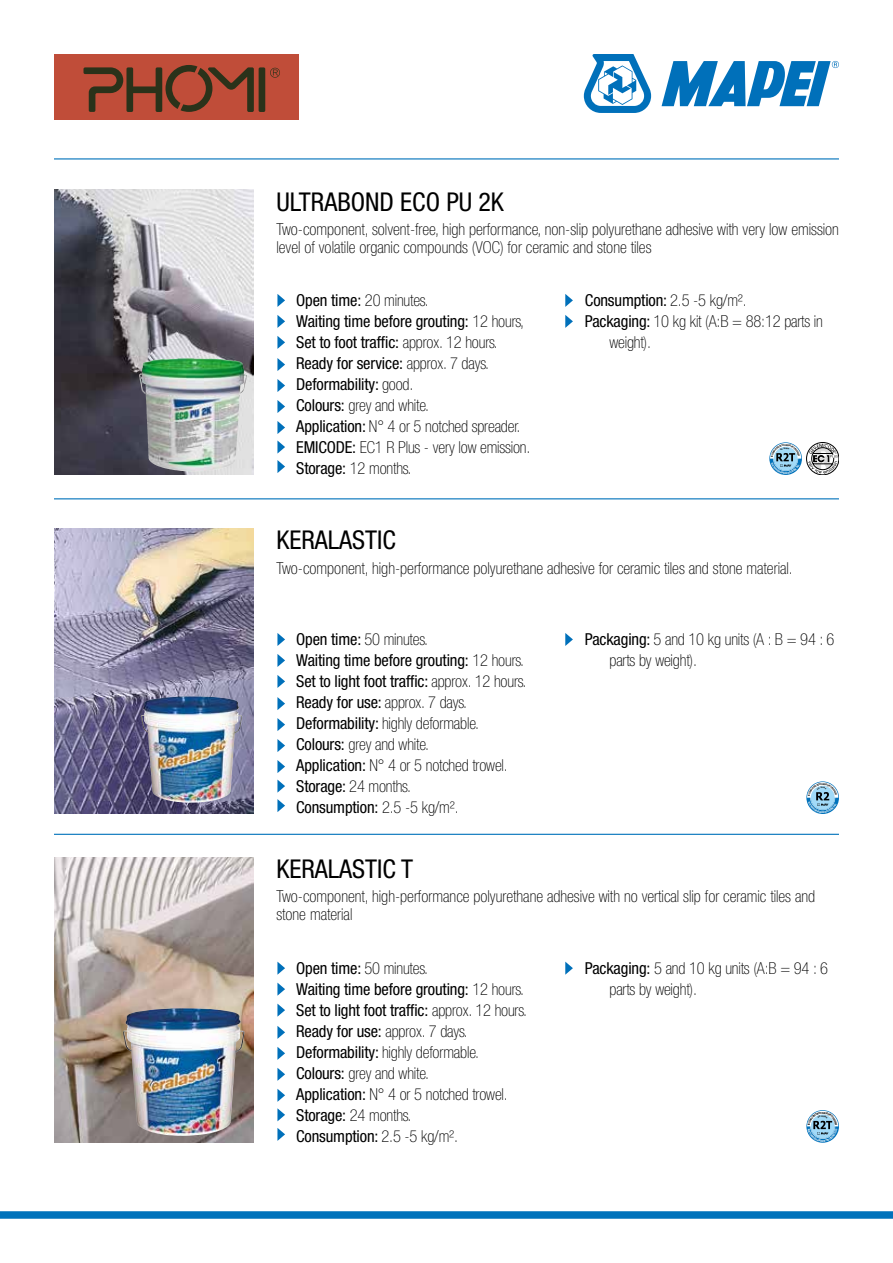
<style>
.page{position:relative;width:893px;height:1263px;background:#fff}
.page>*{position:absolute;margin:0;border:0;box-sizing:border-box;transform-origin:0 0}
.t1{font:condensed 25.95px "Helvetica Neue LT Pro";color:#000}
.t2{font:100 condensed 16.5px/21px "Helvetica Neue LT Pro";color:#000}
.t3{font:condensed 16.5px/21px "Helvetica Neue LT Pro";letter-spacing:-.01em;color:#000}
.s1{font-weight:400}
.s2{font-weight:100}
</style>
<div class="page">
<svg style="left:584px;top:54px;width:67px;height:59px"></svg>
<svg style="left:662px;top:61px;width:177px;height:45px"></svg>
<div style="left:0;top:1211px;width:893px;height:8px;background:#0072bb"></div>
<img style="left:54px;top:189px;width:199px;height:286px">
<img style="left:54px;top:528px;width:200px;height:286px">
<img style="left:54px;top:857px;width:200px;height:286px">
<img style="left:139px;top:358px;width:50px;height:110px">
<img style="left:141px;top:696px;width:102px;height:107px">
<img style="left:123px;top:1008px;width:122px;height:128px">
<hr style="left:54px;top:834px;width:785px;height:1px;background:#0072bb">
<hr style="left:54px;top:498px;width:785px;height:1px;background:#0072bb">
<hr style="left:54px;top:158px;width:785px;height:1px;background:#0072bb">
<svg style="left:806px;top:781px;width:33px;height:33px"></svg>
<svg style="left:806px;top:1110px;width:33px;height:33px"></svg>
<svg style="left:277px;top:358px;width:8px;height:13px"></svg>
<svg style="left:277px;top:697px;width:8px;height:13px"></svg>
<svg style="left:277px;top:1026px;width:8px;height:13px"></svg>
<svg style="left:277px;top:294px;width:8px;height:13px"></svg>
<svg style="left:277px;top:633px;width:8px;height:13px"></svg>
<svg style="left:277px;top:962px;width:8px;height:13px"></svg>
<svg style="left:565px;top:294px;width:8px;height:13px"></svg>
<svg style="left:565px;top:633px;width:8px;height:13px"></svg>
<svg style="left:565px;top:962px;width:8px;height:13px"></svg>
<svg style="left:277px;top:379px;width:8px;height:13px"></svg>
<svg style="left:277px;top:718px;width:8px;height:13px"></svg>
<svg style="left:277px;top:1047px;width:8px;height:13px"></svg>
<svg style="left:277px;top:315px;width:8px;height:13px"></svg>
<svg style="left:277px;top:654px;width:8px;height:13px"></svg>
<svg style="left:277px;top:982px;width:8px;height:14px"></svg>
<svg style="left:565px;top:315px;width:8px;height:13px"></svg>
<svg style="left:277px;top:400px;width:8px;height:13px"></svg>
<svg style="left:277px;top:739px;width:8px;height:13px"></svg>
<svg style="left:277px;top:1068px;width:8px;height:13px"></svg>
<svg style="left:277px;top:336px;width:8px;height:13px"></svg>
<svg style="left:277px;top:675px;width:8px;height:13px"></svg>
<svg style="left:277px;top:1003px;width:8px;height:14px"></svg>
<svg style="left:277px;top:440px;width:8px;height:14px"></svg>
<svg style="left:277px;top:779px;width:8px;height:14px"></svg>
<svg style="left:277px;top:1108px;width:8px;height:13px"></svg>
<svg style="left:277px;top:421px;width:8px;height:13px"></svg>
<svg style="left:277px;top:760px;width:8px;height:13px"></svg>
<svg style="left:277px;top:1089px;width:8px;height:13px"></svg>
<svg style="left:277px;top:460px;width:8px;height:13px"></svg>
<svg style="left:277px;top:799px;width:8px;height:13px"></svg>
<svg style="left:277px;top:1128px;width:8px;height:13px"></svg>
<div style="left:54px;top:54px;width:244px;height:65px;background:#c04d39"></div>
<svg style="left:83px;top:65px;width:197px;height:47px"></svg>
<svg style="left:770px;top:442px;width:69px;height:33px"></svg>
<svg style="left:807px;top:782px;width:31px;height:31px"></svg>
<svg style="left:807px;top:1111px;width:31px;height:31px"></svg>
<h1 class="t1" style="left:276px;top:187px;width:229px">ULTRABOND ECO PU 2K</h1>
<p class="t2" style="left:276px;top:220px;width:564px;line-height:18px">Two-component, solvent-free, high performance, non-slip polyurethane adhesive with very low emission level of volatile organic compounds (VOC) for ceramic and stone tiles</p>
<p class="t2" style="left:296px;top:290px;width:236px"><span class="s1">Open time:</span> 20 minutes.<br><span class="s1">Waiting time before grouting:</span> 12 hours,<br><span class="s1">Set to foot traffic:</span> approx. 12 hours.<br><span class="s1">Ready for service:</span> approx. 7 days.<br><span class="s1">Deformability:</span> good.<br><span class="s1">Colours:</span> grey and white.<br><span class="s1">Application:</span> N° 4 or 5 notched spreader.<br><span class="s1">EMICODE:</span> EC1 R Plus - very low emission.<br><span class="s1">Storage:</span> 12 months.</p>
<p class="t3" style="left:585px;top:289px;width:163px">Consumption: <span class="s2">2.5 -5 kg/m².</span></p>
<p class="t2" style="left:585px;top:311px;width:239px"><span class="s1">Packaging:</span> 10 kg kit (A:B = 88:12 parts in</p>
<p class="t2" style="left:609px;top:332px;width:43px">weight).</p>
<h1 class="t1" style="left:276px;top:525px;width:121px">KERALASTIC</h1>
<p class="t2" style="left:276px;top:558px;width:518px">Two-component, high-performance polyurethane adhesive for ceramic tiles and stone material.</p>
<p class="t3" style="left:296px;top:628px;width:232px">Open time: <span class="s2">50 minutes.<br></span>Waiting time before grouting: <span class="s2">12 hours.<br></span>Set to light foot traffic: <span class="s2">approx. 12 hours.<br></span>Ready for use: <span class="s2">approx. 7 days.<br></span>Deformability: <span class="s2">highly deformable.<br></span>Colours: <span class="s2">grey and white.<br></span>Application: <span class="s2">N° 4 or 5 notched trowel.<br></span>Storage: <span class="s2">24 months.<br></span>Consumption: <span class="s2">2.5 -5 kg/m².</span></p>
<p class="t2" style="left:609px;top:629px;width:226px;text-indent:-25px"><span class="s1">Packaging:</span> 5 and 10 kg units (A : B = 94 : 6 parts by weight).</p>
<h1 class="t1" style="left:276px;top:853px;width:138px">KERALASTIC T</h1>
<p class="t2" style="left:276px;top:888px;width:540px;line-height:18px">Two-component, high-performance polyurethane adhesive with no vertical slip for ceramic tiles and stone material</p>
<p class="t3" style="left:296px;top:957px;width:232px">Open time: <span class="s2">50 minutes.<br></span>Waiting time before grouting: <span class="s2">12 hours.<br></span>Set to light foot traffic: <span class="s2">approx. 12 hours.<br></span>Ready for use: <span class="s2">approx. 7 days.<br></span>Deformability: <span class="s2">highly deformable.<br></span>Colours: <span class="s2">grey and white.<br></span>Application: <span class="s2">N° 4 or 5 notched trowel.<br></span>Storage: <span class="s2">24 months.<br></span>Consumption: <span class="s2">2.5 -5 kg/m².</span></p>
<p class="t2" style="left:609px;top:958px;width:220px;text-indent:-25px"><span class="s1">Packaging:</span> 5 and 10 kg units (A:B = 94 : 6 parts by weight).</p>
</div>
